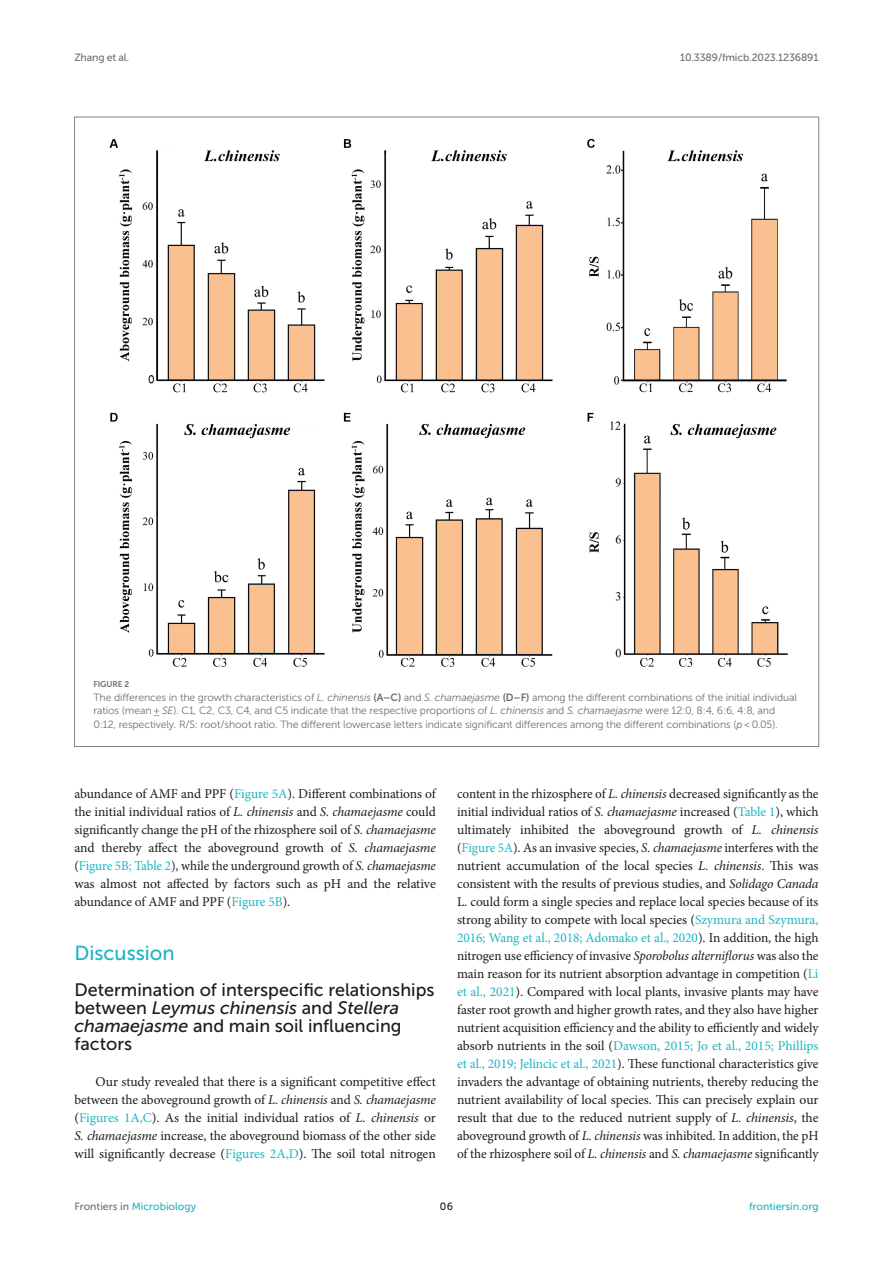
<style>
.page{position:relative;width:893px;height:1263px;background:#fff}
.page>*{position:absolute;margin:0;border:0;box-sizing:border-box;transform-origin:0 0}
.HEAD_1{font:20.25px "Museo Sans 500";color:#1db5c3}
.HEAD_2_after_HEAD_1{font:18px/18px "Museo Sans 500";color:#1b1c1b}
.TEXT_FLUSH{font:13.5px/18px "Minion Pro";letter-spacing:-.005em;color:#1b1c1b;text-align:justify}
.FIG_LEG{font:10.5px/13.5px "Museo Sans 300";letter-spacing:-.01em;color:#706f70}
.t1{font:10.5px "Museo Sans 500";color:#1db5c3}
.t2{font:10.5px "Museo Sans 500";letter-spacing:-.015em;color:#706f70}
.t3{font:10.5px "Museo Sans 500";color:#1b1c1b}
.FIG_HD{font:8.25px "Museo Sans 700";letter-spacing:-.01em;color:#706f70}
.s1{font-style:italic}
.s2{font-family:"Museo Sans 700"}
.s3{color:#1db5c3}
.s4{color:#706f70}
</style>
<div class="page">
<img style="left:109px;top:138px;width:679px;height:529px">
<p class="t2" style="left:74px;top:51px;width:56px">Zhang et al.</p>
<p class="t2" style="left:680px;top:51px;width:140px">10.3389/fmicb.2023.1236891</p>
<p class="FIG_HD" style="left:94px;top:680px;width:37px">FIGURE 2</p>
<p class="FIG_LEG" style="left:94px;top:690px;width:705px">The differences in the growth characteristics of <span class="s1">L. chinensis</span> <span class="s2">(A–C)</span> and <span class="s1">S. chamaejasme</span> <span class="s2">(D–F)</span> among the different combinations of the initial individual ratios (mean ± <span class="s1">SE</span>). C1, C2, C3, C4, and C5 indicate that the respective proportions of <span class="s1">L. chinensis</span> and <span class="s1">S. chamaejasme</span> were 12:0, 8:4, 6:6, 4:8, and<br>0:12, respectively. R/S: root/shoot ratio. The different lowercase letters indicate significant differences among the different combinations (<span class="s1">p</span> &lt; 0.05).</p>
<p class="TEXT_FLUSH" style="left:74px;top:785px;width:363px">abundance of AMF and PPF (<span class="s3">Figure 5A</span>). Different combinations of the initial individual ratios of <span class="s1">L. chinensis</span> and <span class="s1">S. chamaejasme</span> could significantly change the pH of the rhizosphere soil of <span class="s1">S. chamaejasme </span>and thereby affect the aboveground growth of <span class="s1">S. chamaejasme </span>(<span class="s3">Figure 5B; Table 2</span>), while the underground growth of <span class="s1">S. chamaejasme </span>was almost not affected by factors such as pH and the relative abundance of AMF and PPF (<span class="s3">Figure 5B</span>).</p>
<p class="HEAD_1" style="left:74px;top:942px;width:102px">Discussion</p>
<p class="HEAD_2_after_HEAD_1" style="left:74px;top:981px;width:362px">Determination of interspecific relationships between <span class="s1">Leymus chinensis</span> and <span class="s1">Stellera chamaejasme</span> and main soil influencing factors</p>
<p class="TEXT_FLUSH" style="left:74px;top:1073px;width:363px;text-indent:21px">Our study revealed that there is a significant competitive effect between the aboveground growth of <span class="s1">L. chinensis</span> and <span class="s1">S. chamaejasme </span>(<span class="s3">Figures 1A,C</span>). As the initial individual ratios of <span class="s1">L. chinensis</span> or <span class="s1">S. chamaejasme</span> increase, the aboveground biomass of the other side will significantly decrease (<span class="s3">Figures 2A,D</span>). The soil total nitrogen</p>
<p class="TEXT_FLUSH" style="left:457px;top:785px;width:363px">content in the rhizosphere of <span class="s1">L. chinensis</span> decreased significantly as the initial individual ratios of <span class="s1">S. chamaejasme</span> increased (<span class="s3">Table 1</span>), which ultimately inhibited the aboveground growth of <span class="s1">L. chinensis </span>(<span class="s3">Figure 5A</span>). As an invasive species, <span class="s1">S. chamaejasme</span> interferes with the nutrient accumulation of the local species <span class="s1">L. chinensis</span>. This was consistent with the results of previous studies, and <span class="s1">Solidago Canada </span>L. could form a single species and replace local species because of its strong ability to compete with local species (<span class="s3">Szymura and Szymura, 2016; Wang et al., 2018; Adomako et al., 2020</span>). In addition, the high nitrogen use efficiency of invasive <span class="s1">Sporobolus alterniflorus</span> was also the main reason for its nutrient absorption advantage in competition (<span class="s3">Li et al., 2021</span>). Compared with local plants, invasive plants may have faster root growth and higher growth rates, and they also have higher nutrient acquisition efficiency and the ability to efficiently and widely absorb nutrients in the soil (<span class="s3">Dawson, 2015; Jo et al., 2015; Phillips et al., 2019; Jelincic et al., 2021</span>). These functional characteristics give invaders the advantage of obtaining nutrients, thereby reducing the nutrient availability of local species. This can precisely explain our result that due to the reduced nutrient supply of <span class="s1">L. chinensis</span>, the aboveground growth of <span class="s1">L. chinensis</span> was inhibited. In addition, the pH of the rhizosphere soil of <span class="s1">L. chinensis</span> and <span class="s1">S. chamaejasme</span> significantly</p>
<p class="t1" style="left:74px;top:1200px;width:123px"><span class="s4">Frontiers in</span> Microbiology</p>
<p class="t3" style="left:440px;top:1200px;width:15px">06</p>
<p class="t1" style="left:749px;top:1200px;width:71px">frontiersin.org</p>
</div>
